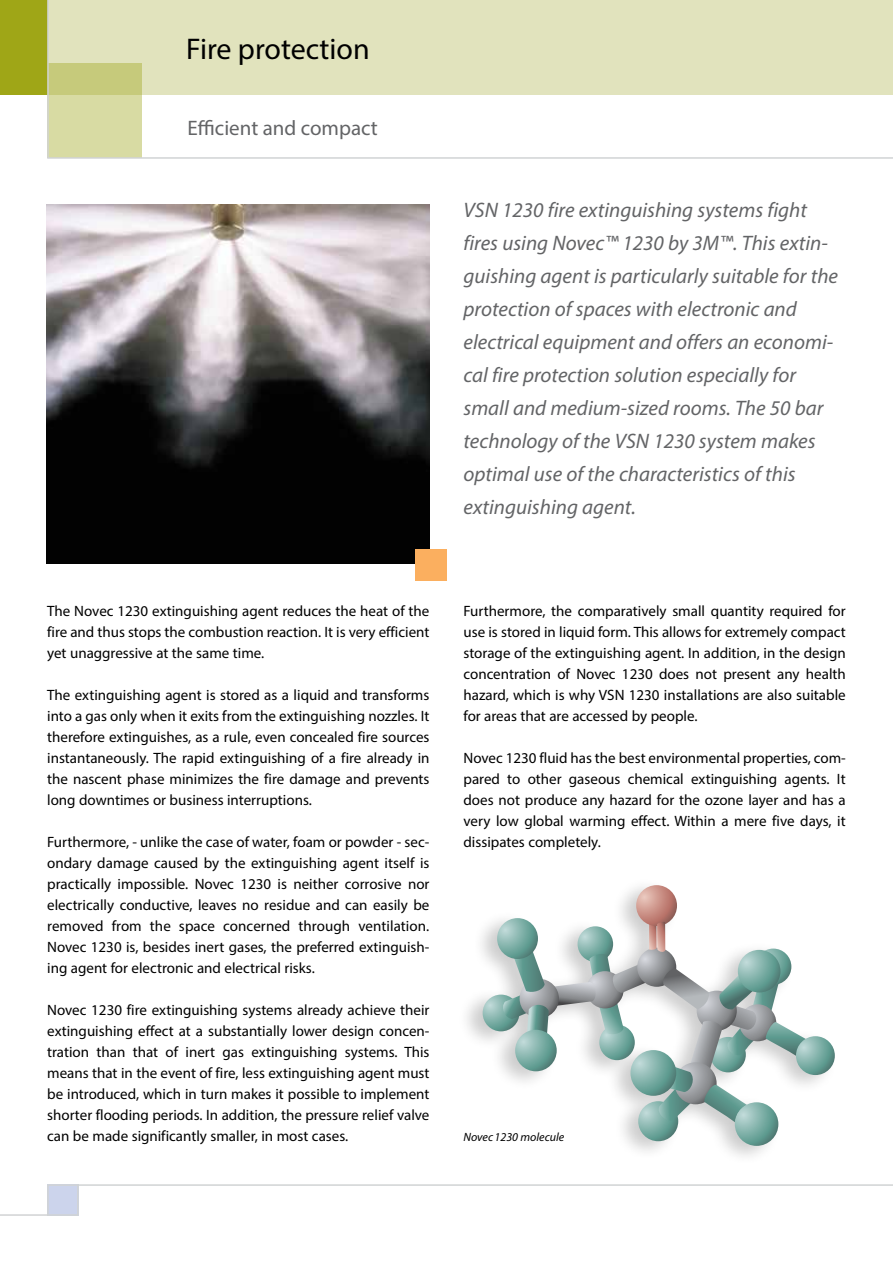
<style>
.page{position:relative;width:893px;height:1263px;background:#fff}
.page>*{position:absolute;margin:0;border:0;box-sizing:border-box;transform-origin:0 0}
.t1{font:30px "Myriad Pro";color:#000}
.t2{font:italic 21px/33px "Myriad Pro";color:#636466}
.t3{font:21px "Myriad Pro";color:#636466}
.t4{font:15px/21px "Myriad Pro";color:#000;text-align:justify}
.t5{font:italic 12px "Myriad Pro";color:#000}
</style>
<div class="page">
<svg style="left:0;top:1184px;width:893px;height:32px"></svg>
<div style="left:0;top:0;width:47px;height:94px;background:#9fa617"></div>
<svg style="left:46px;top:0;width:847px;height:159px"></svg>
<img style="left:47px;top:204px;width:382px;height:359px">
<div style="left:457px;top:877px;width:380px;height:288px;background:#000;opacity:.2"></div>
<svg style="left:483px;top:994px;width:36px;height:37px"></svg>
<svg style="left:497px;top:918px;width:41px;height:41px"></svg>
<svg style="left:636px;top:885px;width:41px;height:41px"></svg>
<svg style="left:638px;top:1101px;width:40px;height:40px"></svg>
<svg style="left:735px;top:1102px;width:43px;height:44px"></svg>
<svg style="left:500px;top:921px;width:308px;height:203px"></svg>
<svg style="left:796px;top:1036px;width:39px;height:39px"></svg>
<div style="left:415px;top:549px;width:31px;height:31px;background:#fbaf5f"></div>
<h1 class="t1" style="left:186px;top:30px;width:185px">Fire protection</h1>
<h2 class="t3" style="left:187px;top:115px;width:192px">Efficient and compact</h2>
<p class="t2" style="left:463px;top:193px;width:376px">VSN 1230 fire extinguishing systems fight fires using Novec™ 1230 by 3M™. This extin&shy;guishing agent is particularly suitable for the protection of spaces with electronic and electrical equipment and offers an economi&shy;cal fire protection solution especially for small and medium-sized rooms. The 50 bar technology of the VSN 1230 system makes optimal use of the characteristics of this extinguishing agent.</p>
<p class="t4" style="left:47px;top:600px;width:384px">The Novec 1230 extinguishing agent reduces the heat of the fire and thus stops the combustion reaction. It is very efficient yet unaggressive at the same time.</p>
<p class="t4" style="left:47px;top:684px;width:384px">The extinguishing agent is stored as a liquid and transforms into a gas only when it exits from the extinguishing nozzles. It therefore extinguishes, as a rule, even concealed fire sources instantaneously. The rapid extinguishing of a fire already in the nascent phase minimizes the fire damage and prevents long downtimes or business interruptions.</p>
<p class="t4" style="left:47px;top:831px;width:384px">Furthermore, - unlike the case of water, foam or powder - sec&shy;ondary damage caused by the extinguishing agent itself is practically impossible. Novec 1230 is neither corrosive nor electrically conductive, leaves no residue and can easily be removed from the space concerned through ventilation.<br>Novec 1230 is, besides inert gases, the preferred extinguish&shy;ing agent for electronic and electrical risks.</p>
<p class="t4" style="left:47px;top:999px;width:384px">Novec 1230 fire extinguishing systems already achieve their extinguishing effect at a substantially lower design concen&shy;tration than that of inert gas extinguishing systems. This means that in the event of fire, less extinguishing agent must be introduced, which in turn makes it possible to implement shorter flooding periods. In addition, the pressure relief valve can be made significantly smaller, in most cases.</p>
<p class="t4" style="left:463px;top:600px;width:384px">Furthermore, the comparatively small quantity required for use is stored in liquid form. This allows for extremely compact storage of the extinguishing agent. In addition, in the design concentration of Novec 1230 does not present any health hazard, which is why VSN 1230 installations are also suitable for areas that are accessed by people.</p>
<p class="t4" style="left:463px;top:747px;width:384px">Novec 1230 fluid has the best environmental properties, com&shy;pared to other gaseous chemical extinguishing agents. It does not produce any hazard for the ozone layer and has a very low global warming effect. Within a mere five days, it dissipates completely.</p>
<p class="t5" style="left:463px;top:1129px;width:102px">Novec1230 molecule</p>
</div>
